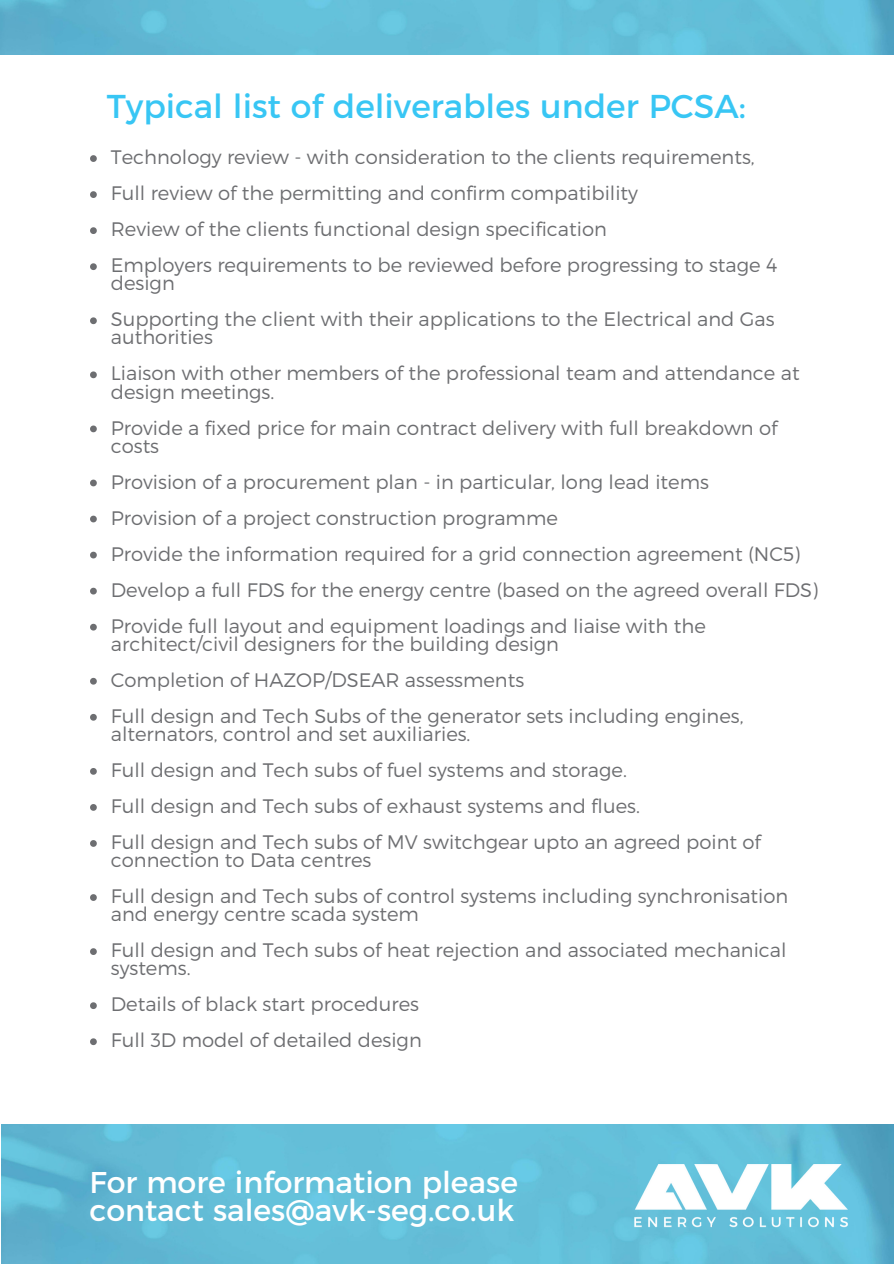
<style>
.page{position:relative;width:894px;height:1264px;background:#fff}
.page>*{position:absolute;margin:0;border:0;box-sizing:border-box;transform-origin:0 0}
.t1{font:33px "Montserrat";color:#38c6f4}
.t2{font:30px/28.2px "Montserrat";color:#fff}
.t3{font:300 19.5px/18px "Montserrat";color:#6d6e71}
</style>
<div class="page">
<img style="left:2px;top:1124px;width:891px;height:139px">
<img style="left:633px;top:1164px;width:219px;height:66px">
<svg style="left:90px;top:155px;width:7px;height:7px"></svg>
<svg style="left:90px;top:191px;width:7px;height:7px"></svg>
<svg style="left:90px;top:227px;width:7px;height:7px"></svg>
<svg style="left:90px;top:263px;width:7px;height:7px"></svg>
<svg style="left:90px;top:317px;width:7px;height:7px"></svg>
<svg style="left:90px;top:371px;width:7px;height:7px"></svg>
<svg style="left:90px;top:425px;width:7px;height:7px"></svg>
<svg style="left:90px;top:479px;width:7px;height:7px"></svg>
<svg style="left:90px;top:515px;width:7px;height:7px"></svg>
<svg style="left:90px;top:551px;width:7px;height:7px"></svg>
<svg style="left:90px;top:587px;width:7px;height:7px"></svg>
<svg style="left:90px;top:623px;width:7px;height:7px"></svg>
<svg style="left:90px;top:678px;width:7px;height:6px"></svg>
<svg style="left:90px;top:714px;width:7px;height:6px"></svg>
<svg style="left:90px;top:768px;width:7px;height:6px"></svg>
<svg style="left:90px;top:804px;width:7px;height:6px"></svg>
<svg style="left:90px;top:840px;width:7px;height:6px"></svg>
<svg style="left:90px;top:894px;width:7px;height:6px"></svg>
<svg style="left:90px;top:948px;width:7px;height:7px"></svg>
<svg style="left:90px;top:1002px;width:7px;height:7px"></svg>
<svg style="left:90px;top:1038px;width:7px;height:7px"></svg>
<img style="left:0;top:0;width:893px;height:54px">
<p class="t1" style="left:107px;top:86px;width:640px">Typical list of deliverables under PCSA:</p>
<p class="t3" style="left:111px;top:147px;width:645px">Technology review - with consideration to the clients requirements,</p>
<p class="t3" style="left:111px;top:183px;width:528px">Full review of the permitting and confirm compatibility</p>
<p class="t3" style="left:111px;top:219px;width:497px">Review of the clients functional design specification</p>
<p class="t3" style="left:111px;top:255px;width:667px">Employers requirements to be reviewed before progressing to stage 4 design</p>
<p class="t3" style="left:111px;top:309px;width:665px">Supporting the client with their applications to the Electrical and Gas authorities</p>
<p class="t3" style="left:111px;top:363px;width:690px">Liaison with other members of the professional team and attendance at design meetings.</p>
<p class="t3" style="left:111px;top:417px;width:668px">Provide a fixed price for main contract delivery with full breakdown of costs</p>
<p class="t3" style="left:111px;top:471px;width:599px">Provision of a procurement plan - in particular, long lead items</p>
<p class="t3" style="left:111px;top:507px;width:448px">Provision of a project construction programme</p>
<p class="t3" style="left:111px;top:544px;width:690px">Provide the information required for a grid connection agreement (NC5)</p>
<p class="t3" style="left:111px;top:580px;width:708px">Develop a full FDS for the energy centre (based on the agreed overall FDS)</p>
<p class="t3" style="left:111px;top:616px;width:596px">Provide full layout and equipment loadings and liaise with the architect/civil designers for the building design</p>
<p class="t3" style="left:111px;top:670px;width:415px">Completion of HAZOP/DSEAR assessments</p>
<p class="t3" style="left:111px;top:706px;width:634px">Full design and Tech Subs of the generator sets including engines, alternators, control and set auxiliaries.</p>
<p class="t3" style="left:111px;top:760px;width:517px">Full design and Tech subs of fuel systems and storage.</p>
<p class="t3" style="left:111px;top:796px;width:530px">Full design and Tech subs of exhaust systems and flues.</p>
<p class="t3" style="left:111px;top:832px;width:651px">Full design and Tech subs of MV switchgear upto an agreed point of connection to Data centres</p>
<p class="t3" style="left:111px;top:886px;width:678px">Full design and Tech subs of control systems including synchronisation and energy centre scada system</p>
<p class="t3" style="left:111px;top:940px;width:677px">Full design and Tech subs of heat rejection and associated mechanical systems.</p>
<p class="t3" style="left:111px;top:994px;width:309px">Details of black start procedures</p>
<p class="t3" style="left:111px;top:1030px;width:312px">Full 3D model of detailed design</p>
<p class="t2" style="left:89px;top:1167px;width:430px">For more information please contact sales@avk-seg.co.uk</p>
</div>
